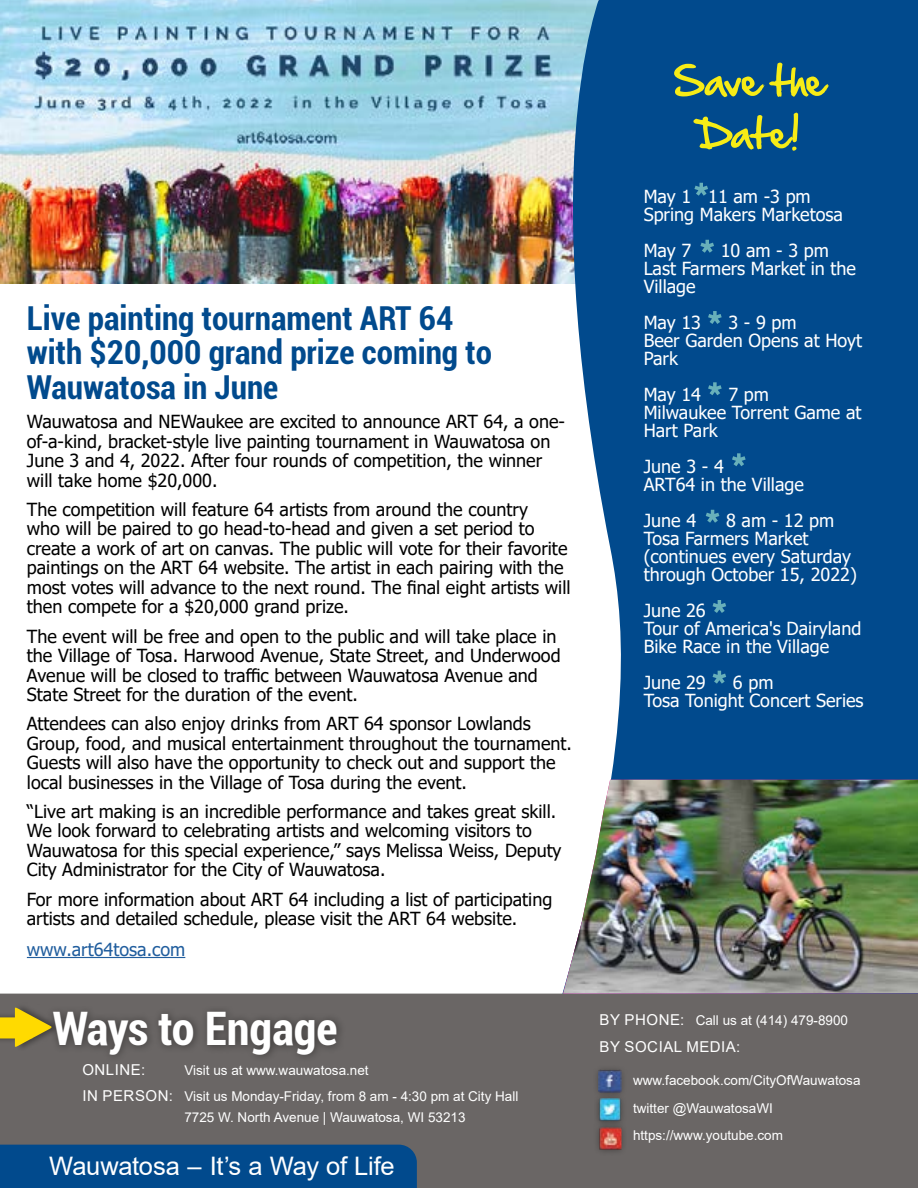
<style>
.page{position:relative;width:918px;height:1188px;background:#fff}
.page>*{position:absolute;margin:0;border:0;box-sizing:border-box;transform-origin:0 0}
.t1{font:700 condensed 46.2px "Roboto";letter-spacing:-.01em;color:#fff}
.t2{font:700 condensed 33px/34.5px "Roboto";color:#014a8d}
.t3{font:25.5px "Arial";letter-spacing:-.015em;color:#fff}
.t4{font:18px/19.5px "Tahoma";color:#000}
.t5{font:18px/18px "Tahoma";color:#fff}
.t6{font:18px "Tahoma";color:#215e9e}
.t7{font:15px "Arial";letter-spacing:.035em;color:#fff}
.t8{font:13.5px/27px "Arial";color:#fff}
.s1{font-size:15px}
</style>
<div class="page">
<img style="left:0;top:0;width:529px;height:284px">
<hr style="left:27px;top:957px;width:158px;height:1px;background:#215e9e">
<svg style="left:529px;top:0;width:389px;height:994px;fill:#014a8d"></svg>
<div style="left:0;top:994px;width:918px;height:194px;background:#6a6665"></div>
<div style="left:0;top:1002px;width:62px;height:50px;background:#6a6665"></div>
<svg style="left:0;top:1008px;width:46px;height:39px"></svg>
<div style="left:46px;top:1006px;width:300px;height:57px;background:#000;opacity:.4"></div>
<div style="left:0;top:1145px;width:417px;height:43px;background:#014a8d"></div>
<div style="left:593px;top:1065px;width:35px;height:35px;background:#000;opacity:.4"></div>
<img style="left:599px;top:1070px;width:22px;height:22px">
<div style="left:594px;top:1093px;width:33px;height:34px;background:#000;opacity:.4"></div>
<img style="left:598px;top:1099px;width:24px;height:22px">
<div style="left:593px;top:1121px;width:34px;height:34px;background:#000;opacity:.4"></div>
<img style="left:600px;top:1128px;width:21px;height:21px">
<img style="left:563px;top:780px;width:355px;height:214px">
<svg style="left:693px;top:113px;width:105px;height:38px"></svg>
<svg style="left:674px;top:63px;width:155px;height:34px"></svg>
<svg style="left:694px;top:183px;width:14px;height:13px"></svg>
<svg style="left:700px;top:240px;width:14px;height:13px"></svg>
<svg style="left:708px;top:311px;width:14px;height:13px"></svg>
<svg style="left:708px;top:382px;width:14px;height:13px"></svg>
<svg style="left:732px;top:453px;width:14px;height:13px"></svg>
<svg style="left:706px;top:510px;width:13px;height:13px"></svg>
<svg style="left:713px;top:600px;width:13px;height:13px"></svg>
<svg style="left:713px;top:671px;width:13px;height:13px"></svg>
<h2 class="t2" style="left:27px;top:300px;width:467px">Live painting tournament ART 64 with $20,000 grand prize coming to<br>Wauwatosa in June</h2>
<p class="t4" style="left:27px;top:413px;width:540px">Wauwatosa and NEWaukee are excited to announce ART 64, a one&shy;of-a-kind, bracket-style live painting tournament in Wauwatosa on June 3 and 4, 2022. After four rounds of competition, the winner will take home $20,000.</p>
<p class="t4" style="left:27px;top:501px;width:545px">The competition will feature 64 artists from around the country<br>who will be paired to go head-to-head and given a set period to create a work of art on canvas. The public will vote for their favorite paintings on the ART 64 website. The artist in each pairing with the most votes will advance to the next round. The final eight artists will then compete for a $20,000 grand prize.</p>
<p class="t4" style="left:27px;top:627px;width:535px">The event will be free and open to the public and will take place in the Village of Tosa. Harwood Avenue, State Street, and Underwood Avenue will be closed to traffic between Wauwatosa Avenue and State Street for the duration of the event.</p>
<p class="t4" style="left:27px;top:715px;width:547px">Attendees can also enjoy drinks from ART 64 sponsor Lowlands Group, food, and musical entertainment throughout the tournament.<br>Guests will also have the opportunity to check out and support the local businesses in the Village of Tosa during the event.</p>
<p class="t4" style="left:27px;top:803px;width:536px">“Live art making is an incredible performance and takes great skill.<br>We look forward to celebrating artists and welcoming visitors to Wauwatosa for this special experience,” says Melissa Weiss, Deputy City Administrator for the City of Wauwatosa.</p>
<p class="t4" style="left:27px;top:890px;width:527px">For more information about ART 64 including a list of participating artists and detailed schedule, please visit the ART 64 website.</p>
<p class="t6" style="left:27px;top:937px;width:160px">www.art64tosa.com</p>
<p class="t5" style="left:644px;top:188px;width:201px">May 1 11 am -3 pm<br>Spring Makers Marketosa</p>
<p class="t5" style="left:644px;top:242px;width:49px">May 7</p>
<p class="t5" style="left:644px;top:242px;width:214px;text-indent:77px">10 am - 3 pm<br>Last Farmers Market in the<br>Village</p>
<p class="t5" style="left:644px;top:314px;width:59px">May 13</p>
<p class="t5" style="left:644px;top:314px;width:220px;text-indent:85px">3 - 9 pm<br>Beer Garden Opens at Hoyt<br>Park</p>
<p class="t5" style="left:644px;top:386px;width:59px">May 14</p>
<p class="t5" style="left:644px;top:386px;width:219px;text-indent:85px">7 pm<br>Milwaukee Torrent Game at<br>Hart Park</p>
<p class="t5" style="left:644px;top:458px;width:162px">June 3 - 4<br>ART64 in the Village</p>
<p class="t5" style="left:644px;top:512px;width:54px">June 4</p>
<p class="t5" style="left:644px;top:512px;width:215px;text-indent:82px">8 am - 12 pm<br>Tosa Farmers Market (continues every Saturday through October 15, 2022)</p>
<p class="t5" style="left:644px;top:602px;width:219px">June 26<br>Tour of America's Dairyland<br>Bike Race in the Village</p>
<p class="t5" style="left:644px;top:674px;width:64px">June 29</p>
<p class="t5" style="left:644px;top:674px;width:221px;text-align:center">6 pm<br>Tosa Tonight Concert Series</p>
<h1 class="t1" style="left:53px;top:997px;width:286px">Ways to Engage</h1>
<p class="t8" style="left:600px;top:1007px;width:250px"><span class="s1">BY PHONE:</span> Call us at (414) 479-8900</p>
<p class="t7" style="left:600px;top:1037px;width:142px">BY SOCIAL MEDIA:</p>
<p class="t8" style="left:633px;top:1067px;width:229px">www.facebook.com/CityOfWauwatosa twitter @WauwatosaWI https://www.youtube.com</p>
<p class="t7" style="left:82px;top:1059px;width:64px">ONLINE:</p>
<p class="t8" style="left:82px;top:1057px;width:438px;line-height:26.4px;text-indent:102px">Visit us at www.wauwatosa.net<br><span class="s1">IN PERSON:</span> Visit us Monday-Friday, from 8 am - 4:30 pm at City Hall</p>
<p class="t8" style="left:184px;top:1104px;width:283px">7725 W. North Avenue | Wauwatosa, WI 53213</p>
<h3 class="t3" style="left:49px;top:1149px;width:347px">Wauwatosa – It’s a Way of Life</h3>
</div>
